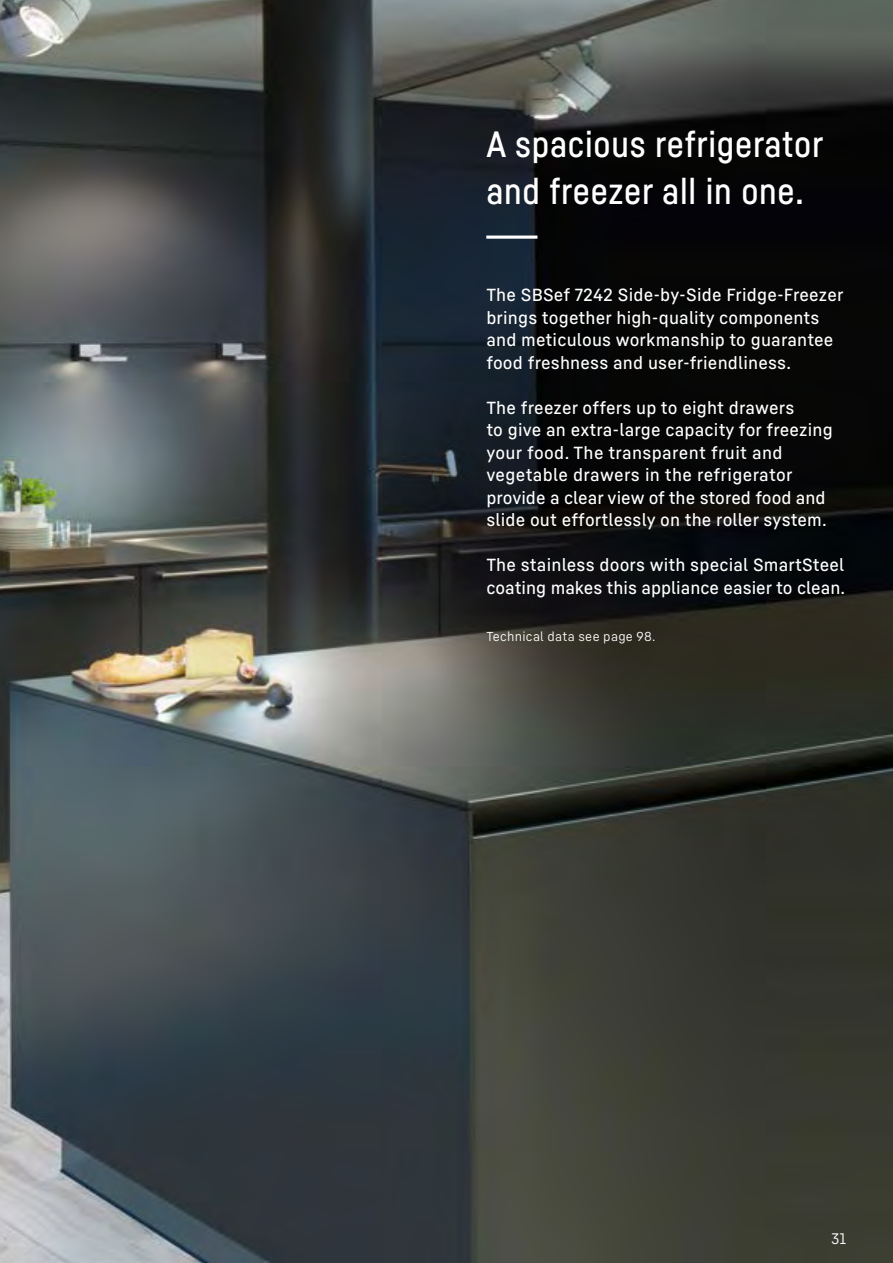
<style>
.page{position:relative;width:893px;height:1263px;background:#fff}
.page>*{position:absolute;margin:0;border:0;box-sizing:border-box;transform-origin:0 0}
.t1{font:36px/47.2px "Liebherr Head";letter-spacing:.02em;color:#fff}
.t2{font:500 17.25px/22.5px "Liebherr Text";letter-spacing:.01em;color:#fff}
.t3{font:15px "Liebherr Text";color:#fff}
.t4{font:12.75px "Liebherr Text";letter-spacing:.02em;color:#fff}
</style>
<div class="page">
<img style="left:0;top:0;width:893px;height:1263px">
<svg style="left:387px;top:289px;width:309px;height:441px"></svg>
<h1 class="t1" style="left:486px;top:119px;width:338px">A spacious refrigerator and freezer all in one.</h1>
<h1 class="t1" style="left:486px;top:221px;width:53px">---</h1>
<p class="t2" style="left:486px;top:283px;width:359px">The SBSef 7242 Side-by-Side Fridge-Freezer brings together high-quality components and meticulous workmanship to guarantee food freshness and user-friendliness.</p>
<p class="t2" style="left:486px;top:396px;width:348px">The freezer offers up to eight drawers<br>to give an extra-large capacity for freezing your food. The transparent fruit and vegetable drawers in the refrigerator provide a clear view of the stored food and slide out effortlessly on the roller system.</p>
<p class="t2" style="left:486px;top:553px;width:360px">The stainless doors with special SmartSteel coating makes this appliance easier to clean.</p>
<p class="t4" style="left:486px;top:628px;width:171px">Technical data see page 98.</p>
<p class="t3" style="left:831px;top:1228px;width:16px">31</p>
</div>
